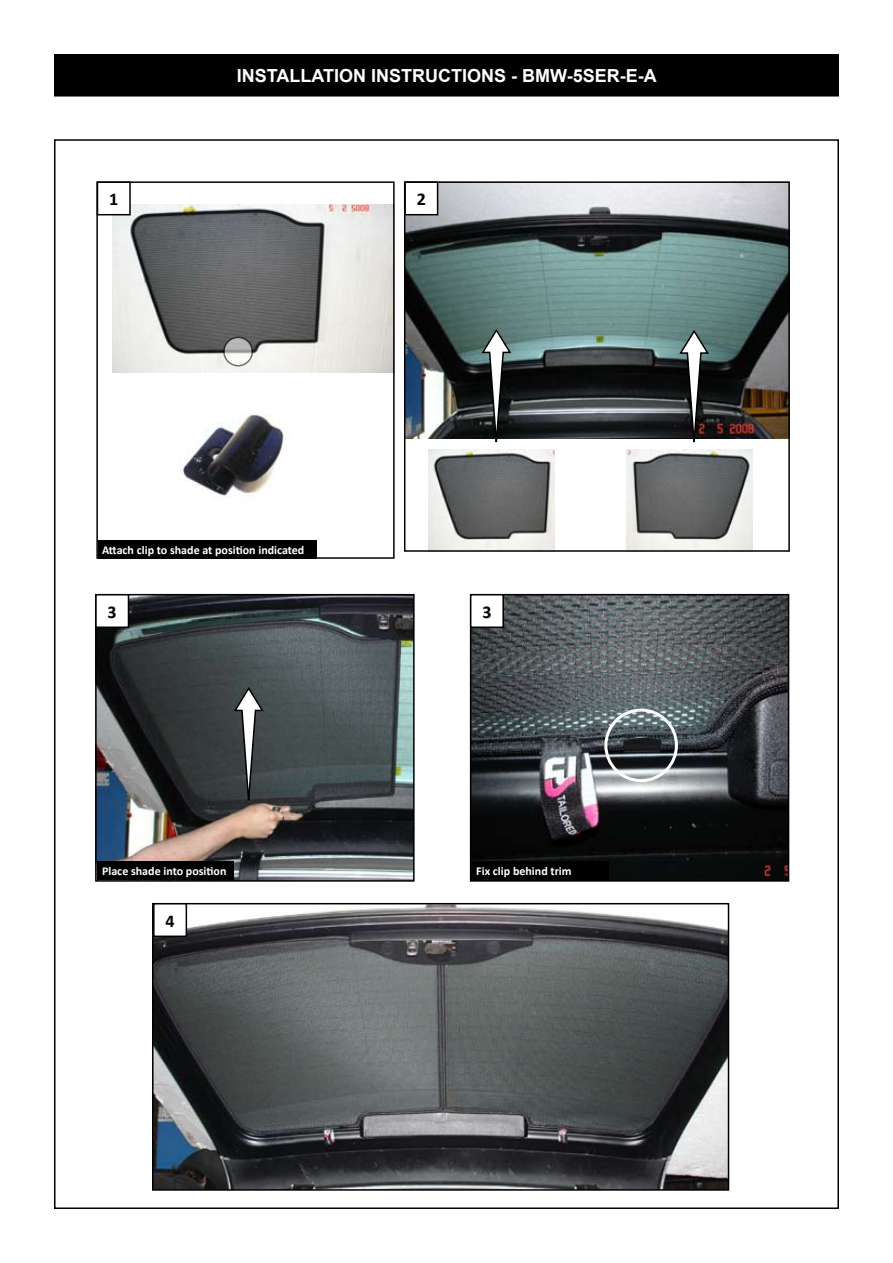
<style>
.page{position:relative;width:893px;height:1263px;background:#fff}
.page>*{position:absolute;margin:0;border:0;box-sizing:border-box;transform-origin:0 0}
.t1{font:700 18px "Arial";color:#fff}
.t2{font:700 18px "Calibri";color:#000}
.t3{font:700 12px "Calibri";color:#fff}
</style>
<div class="page">
<div style="left:55px;top:55px;width:783px;height:41px;background:#000"></div>
<div style="left:54px;top:54px;width:785px;height:43px;border:2px solid #000"></div>
<img style="left:407px;top:184px;width:380px;height:254px">
<img style="left:98px;top:597px;width:314px;height:282px">
<div style="left:95px;top:594px;width:320px;height:288px;border:2px solid #000"></div>
<img style="left:473px;top:597px;width:313px;height:282px">
<div style="left:470px;top:594px;width:319px;height:288px;border:2px solid #000"></div>
<img style="left:155px;top:906px;width:571px;height:282px">
<div style="left:152px;top:903px;width:577px;height:288px;border:2px solid #000"></div>
<img style="left:626px;top:450px;width:127px;height:99px">
<img style="left:112px;top:204px;width:280px;height:169px">
<div style="left:405px;top:182px;width:33px;height:33px;background:#fff"></div>
<div style="left:404px;top:181px;width:34px;height:34px;border:2px solid #000"></div>
<div style="left:97px;top:182px;width:33px;height:33px;background:#fff"></div>
<div style="left:97px;top:181px;width:34px;height:34px;border:2px solid #000"></div>
<img style="left:407px;top:345px;width:193px;height:204px">
<div style="left:404px;top:181px;width:386px;height:371px;border:2px solid #000"></div>
<img style="left:112px;top:345px;width:181px;height:152px">
<div style="left:96px;top:181px;width:299px;height:378px;border:2px solid #000"></div>
<div style="left:98px;top:540px;width:219px;height:19px;background:#000"></div>
<div style="left:98px;top:861px;width:136px;height:18px;background:#000"></div>
<div style="left:472px;top:861px;width:136px;height:18px;background:#000"></div>
<svg style="left:224px;top:337px;width:28px;height:29px"></svg>
<div style="left:223px;top:337px;width:30px;height:29px;border:2px solid #000;border-radius:50%"></div>
<div style="left:604px;top:708px;width:74px;height:74px;border:3px solid #fff;border-radius:50%"></div>
<svg style="left:678px;top:328px;width:32px;height:115px"></svg>
<svg style="left:480px;top:327px;width:33px;height:117px"></svg>
<svg style="left:233px;top:685px;width:32px;height:117px"></svg>
<div style="left:96px;top:595px;width:32px;height:32px;background:#fff"></div>
<div style="left:95px;top:594px;width:34px;height:34px;border:2px solid #000"></div>
<div style="left:471px;top:595px;width:32px;height:32px;background:#fff"></div>
<div style="left:470px;top:594px;width:34px;height:34px;border:2px solid #000"></div>
<div style="left:154px;top:904px;width:32px;height:32px;background:#fff"></div>
<div style="left:153px;top:903px;width:34px;height:34px;border:2px solid #000"></div>
<h1 class="t1" style="left:237px;top:66px;width:421px">INSTALLATION INSTRUCTIONS - BMW-5SER-E-A</h1>
<h1 class="t2" style="left:109px;top:188px;width:11px">1</h1>
<h1 class="t2" style="left:417px;top:188px;width:11px">2</h1>
<p class="t3" style="left:102px;top:542px;width:204px">Attach clip to shade at position indicated</p>
<h1 class="t2" style="left:108px;top:601px;width:11px">3</h1>
<h1 class="t2" style="left:482px;top:601px;width:11px">3</h1>
<p class="t3" style="left:102px;top:863px;width:126px">Place shade into position</p>
<p class="t3" style="left:476px;top:863px;width:97px">Fix clip behind trim</p>
<h1 class="t2" style="left:166px;top:910px;width:11px">4</h1>
</div>
